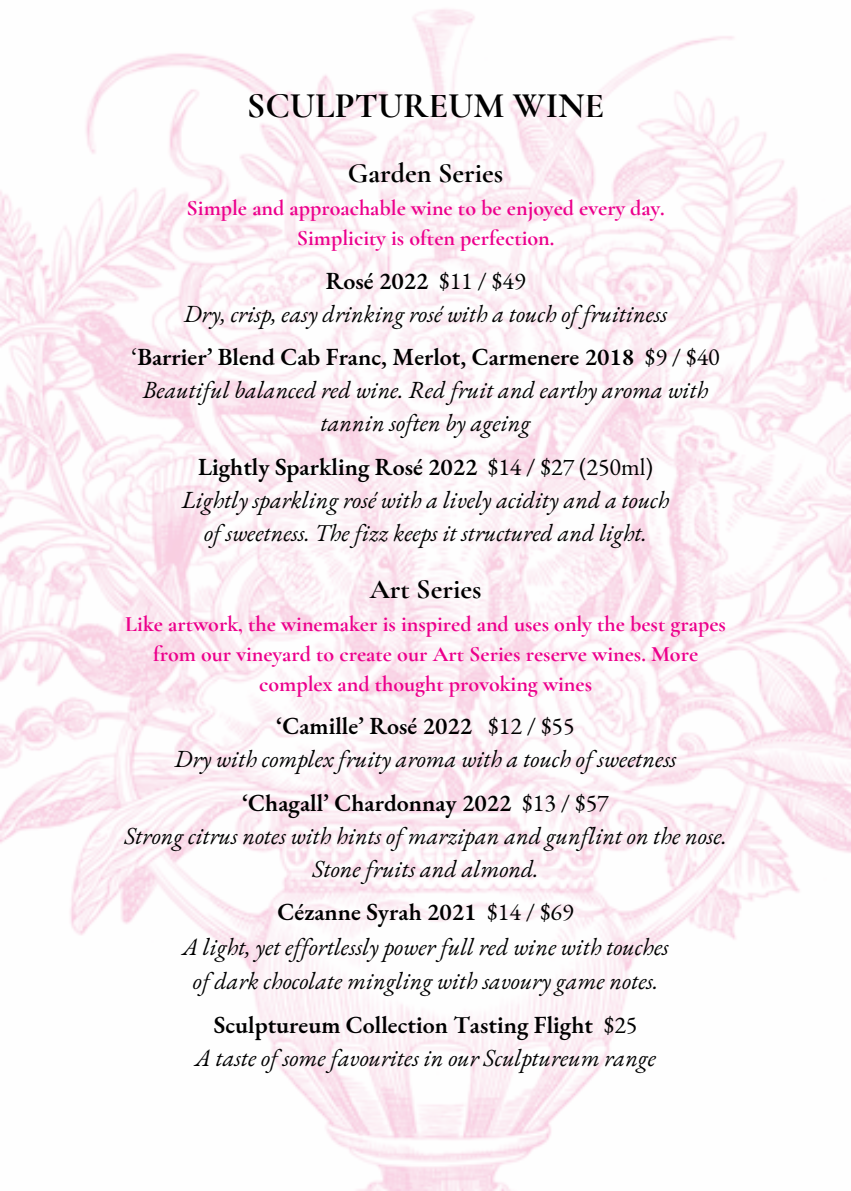
<style>
.page{position:relative;width:851px;height:1191px;background:#fff}
.page>*{position:absolute;margin:0;border:0;box-sizing:border-box;transform-origin:0 0}
.t1{font:700 36px "Cormorant Garamond";color:#000}
.t2{font:700 28px "Cormorant Garamond";color:#000}
.t3{font:italic 24px/33px "EB Garamond";color:#000;text-align:center}
.t4{font:600 24px "EB Garamond";color:#000}
.t5{font:700 22px/30px "Cormorant Garamond";color:#ec008c;text-align:center}
.s1{font-weight:400}
</style>
<div class="page">
<img style="left:0;top:9px;width:850px;height:1182px">
<p class="t1" style="left:247px;top:84px;width:359px">SCULPTUREUM WINE</p>
<p class="t2" style="left:348px;top:157px;width:157px">Garden Series</p>
<p class="t5" style="left:186px;top:193px;width:479px">Simple and approachable wine to be enjoyed every day.</p>
<p class="t5" style="left:297px;top:223px;width:259px">Simplicity is often perfection.</p>
<p class="t4" style="left:325px;top:265px;width:201px">Rosé 2022 <span class="s1">$11 / $49</span></p>
<p class="t3" style="left:184px;top:297px;width:484px">Dry, crisp, easy drinking rosé with a touch of fruitiness</p>
<p class="t4" style="left:131px;top:341px;width:589px"><span class="s1">‘</span>Barrier’ Blend Cab Franc, Merlot, Carmenere 2018 <span class="s1">$9 / $40</span></p>
<p class="t3" style="left:143px;top:373px;width:566px">Beautiful balanced red wine. Red fruit and earthy aroma with tannin soften by ageing</p>
<p class="t4" style="left:198px;top:451px;width:456px">Lightly Sparkling Rosé 2022 <span class="s1">$14 / $27 (250ml)</span></p>
<p class="t3" style="left:182px;top:483px;width:489px">Lightly sparkling rosé with a lively acidity and a touch</p>
<p class="t3" style="left:204px;top:516px;width:444px">of sweetness. The fizz keeps it structured and light.</p>
<p class="t2" style="left:369px;top:572px;width:113px">Art Series</p>
<p class="t5" style="left:125px;top:609px;width:602px">Like artwork, the winemaker is inspired and uses only the best grapes from our vineyard to create our Art Series reserve wines. More complex and thought provoking wines</p>
<p class="t4" style="left:276px;top:710px;width:299px">‘Camille’ Rosé 2022 <span class="s1">$12 / $55</span></p>
<p class="t3" style="left:174px;top:742px;width:503px">Dry with complex fruity aroma with a touch of sweetness</p>
<p class="t4" style="left:242px;top:787px;width:367px">‘Chagall’ Chardonnay 2022 <span class="s1">$13 / $57</span></p>
<p class="t3" style="left:124px;top:819px;width:603px">Strong citrus notes with hints of marzipan and gunflint on the nose.<br>Stone fruits and almond.</p>
<p class="t4" style="left:277px;top:896px;width:297px">Cézanne Syrah 2021 <span class="s1">$14 / $69</span></p>
<p class="t3" style="left:182px;top:930px;width:488px">A light, yet ef ortlessly power full red wine with touches</p>
<p class="t3" style="left:193px;top:964px;width:466px">of dark chocolate mingling with savoury game notes.</p>
<p class="t4" style="left:214px;top:1009px;width:425px">Sculptureum Collection Tasting Flight <span class="s1">$25</span></p>
<p class="t3" style="left:195px;top:1041px;width:462px">A taste of some favourites in our Sculptureum range</p>
</div>
